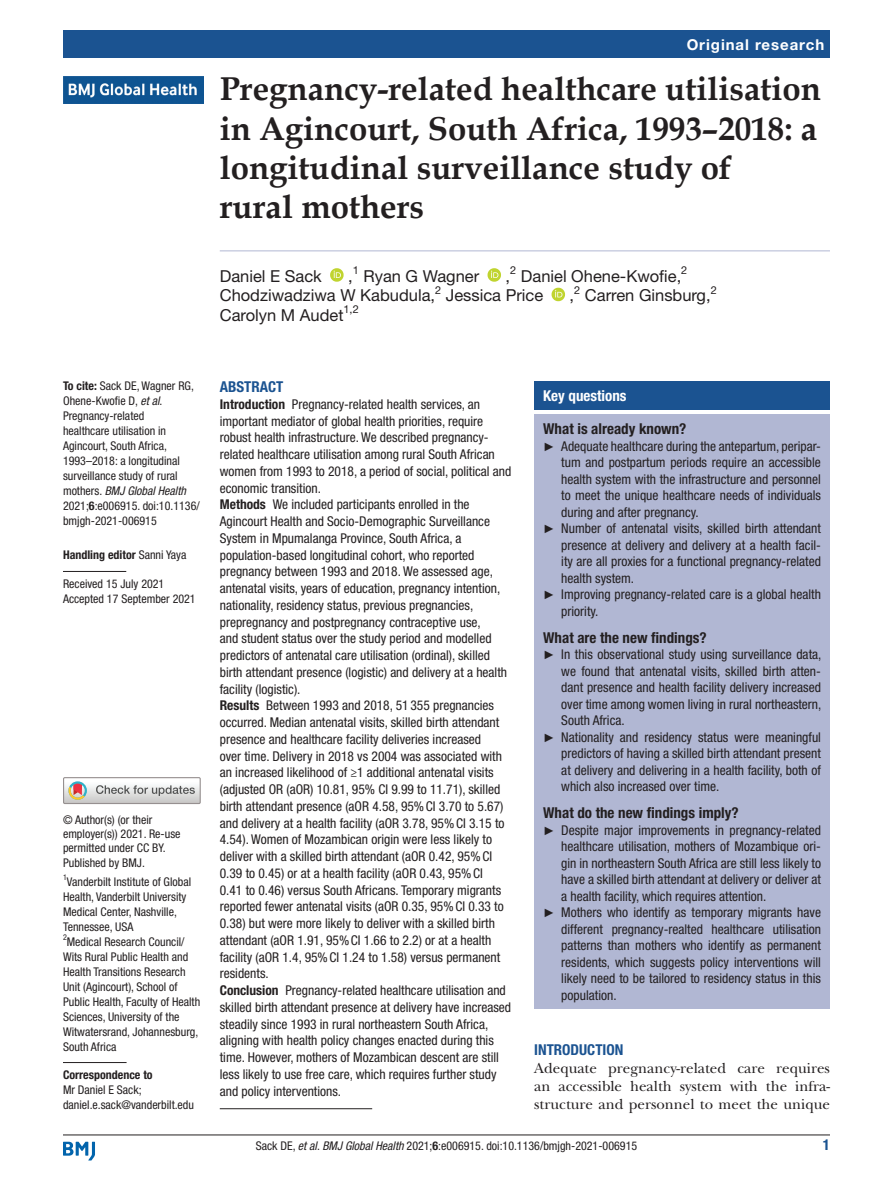
<style>
.page{position:relative;width:893px;height:1191px;background:#fff}
.page>*{position:absolute;margin:0;border:0;box-sizing:border-box;transform-origin:0 0}
.t1{font:700 33px/39px "Book Antiqua";color:#231f20}
.t2{font:16.5px "Helvetica Neue LT Std";color:#231f20}
.t3{font:15px/18px "New Baskerville";color:#231f20;text-align:justify}
.t4{font:700 condensed 15px "Helvetica Neue LT Std";color:#231f20}
.t5{font:700 condensed 15px "Helvetica Neue LT Std";color:#1b5391}
.t6{font:700 15px "Helvetica Neue LT Std";letter-spacing:.065em;color:#fff}
.t7{font:700 condensed 15px "Helvetica Neue LT Std";color:#fff}
.t8{font:condensed 13.5px/16.8px "Helvetica Neue LT Std";color:#231f20}
.t9{font:condensed 12px/15px "Helvetica Neue LT Std";color:#231f20}
.t10{font:700 condensed 12px "Helvetica Neue LT Std";color:#231f20}
.t11{font:10.95px "Helvetica Neue LT Std";color:#231f20}
.s1{font-weight:700}
.s2{font-style:italic}
.s3{font-weight:400}
.s4{font-family:"Arial";font-stretch:normal;font-size:12px}
</style>
<div class="page">
<hr style="left:63px;top:1134px;width:767px;height:1px;background:#231f20">
<svg style="left:63px;top:1141px;width:32px;height:19px"></svg>
<div style="left:63px;top:777px;width:138px;height:27px;border:1px solid #969090"></div>
<svg style="left:64px;top:777px;width:136px;height:26px"></svg>
<hr style="left:220px;top:250px;width:610px;height:1px;background:#b1b7d3">
<svg style="left:330px;top:268px;width:14px;height:14px"></svg>
<svg style="left:487px;top:268px;width:14px;height:14px"></svg>
<svg style="left:552px;top:288px;width:13px;height:13px"></svg>
<div style="left:63px;top:31px;width:767px;height:27px;background:#1b5391"></div>
<hr style="left:63px;top:571px;width:63px;height:1px;background:#231f20">
<hr style="left:63px;top:1062px;width:64px;height:1px;background:#231f20">
<img style="left:63px;top:77px;width:141px;height:27px">
<hr style="left:220px;top:1108px;width:152px;height:1px;background:#231f20">
<div style="left:534px;top:381px;width:296px;height:29px;background:#1b5391"></div>
<div style="left:534px;top:414px;width:296px;height:594px;background:#b1b7d3"></div>
<p class="t6" style="left:687px;top:35px;width:139px">Original research</p>
<h1 class="t1" style="left:220px;top:70px;width:603px">Pregnancy-related healthcare utilisation in Agincourt, South Africa, 1993–2018: a longitudinal surveillance study of<br>rural mothers</h1>
<p class="t11" style="left:353px;top:264px;width:8px">1</p>
<p class="t2" style="left:363px;top:266px;width:117px">Ryan G Wagner</p>
<p class="t2" style="left:506px;top:266px;width:6px">,</p>
<p class="t11" style="left:510px;top:264px;width:8px">2</p>
<p class="t2" style="left:521px;top:266px;width:162px">Daniel Ohene-Kwofie,</p>
<p class="t11" style="left:681px;top:264px;width:8px">2</p>
<p class="t2" style="left:220px;top:266px;width:104px">Daniel E Sack</p>
<p class="t2" style="left:348px;top:266px;width:6px">,</p>
<p class="t2" style="left:220px;top:285px;width:217px">Chodziwadziwa W Kabudula,</p>
<p class="t11" style="left:435px;top:283px;width:8px">2</p>
<p class="t2" style="left:446px;top:285px;width:99px">Jessica Price</p>
<p class="t11" style="left:574px;top:283px;width:8px">2</p>
<p class="t2" style="left:585px;top:285px;width:127px">Carren Ginsburg,</p>
<p class="t11" style="left:711px;top:283px;width:8px">2</p>
<p class="t2" style="left:570px;top:285px;width:6px">,</p>
<p class="t2" style="left:220px;top:305px;width:125px">Carolyn M Audet</p>
<p class="t11" style="left:344px;top:303px;width:17px">1,2</p>
<p class="t9" style="left:63px;top:378px;width:138px"><span class="s1">To cite:</span> Sack DE, Wagner RG,<br>Ohene-Kwofie D, <span class="s2">et al</span>.<br>Pregnancy-related<br>healthcare utilisation in<br>Agincourt, South Africa,<br>1993–2018: a longitudinal surveillance study of rural mothers. <span class="s2">BMJ Global Health<br></span>2021;<span class="s1">6</span>:e006915. doi:10.1136/ bmjgh-2021-006915</p>
<p class="t10" style="left:63px;top:547px;width:125px">Handling editor <span class="s3">Sanni Yaya</span></p>
<p class="t9" style="left:63px;top:576px;width:134px">Received 15 July 2021<br>Accepted 17 September 2021</p>
<p class="t9" style="left:63px;top:812px;width:119px;line-height:14.4px">© Author(s) (or their employer(s)) 2021. Re-use permitted under CC BY.<br>Published by BMJ.</p>
<p class="t9" style="left:63px;top:874px;width:139px"><sup>1</sup>Vanderbilt Institute of Global<br>Health, Vanderbilt University<br>Medical Center, Nashville,<br>Tennessee, USA<br><sup>2</sup>Medical Research Council/<br>Wits Rural Public Health and<br>Health Transitions Research<br>Unit (Agincourt), School of<br>Public Health, Faculty of Health<br>Sciences, University of the<br>Witwatersrand, Johannesburg,<br>South Africa</p>
<p class="t10" style="left:63px;top:1067px;width:91px">Correspondence to</p>
<p class="t9" style="left:63px;top:1082px;width:133px">Mr Daniel E Sack; daniel.e.sack@vanderbilt.edu</p>
<p class="t5" style="left:220px;top:378px;width:65px">ABSTRACT</p>
<p class="t8" style="left:220px;top:396px;width:293px"><span class="s1">Introduction</span> Pregnancy-related health services, an important mediator of global health priorities, require robust health infrastructure. We described pregnancy&shy;related healthcare utilisation among rural South African women from 1993 to 2018, a period of social, political and economic transition.<br><span class="s1">Methods</span> We included participants enrolled in the Agincourt Health and Socio-Demographic Surveillance System in Mpumalanga Province, South Africa, a population-based longitudinal cohort, who reported pregnancy between 1993 and 2018. We assessed age, antenatal visits, years of education, pregnancy intention, nationality, residency status, previous pregnancies, prepregnancy and postpregnancy contraceptive use,<br>and student status over the study period and modelled predictors of antenatal care utilisation (ordinal), skilled birth attendant presence (logistic) and delivery at a health facility (logistic).<br><span class="s1">Results</span> Between 1993 and 2018, 51 355 pregnancies occurred. Median antenatal visits, skilled birth attendant presence and healthcare facility deliveries increased<br>over time. Delivery in 2018 vs 2004 was associated with an increased likelihood of ≥1 additional antenatal visits (adjusted OR (aOR) 10.81, 95% CI 9.99 to 11.71), skilled birth attendant presence (aOR 4.58, 95%CI 3.70 to 5.67) and delivery at a health facility (aOR 3.78, 95%CI 3.15 to 4.54). Women of Mozambican origin were less likely to deliver with a skilled birth attendant (aOR 0.42, 95%CI 0.39 to 0.45) or at a health facility (aOR 0.43, 95%CI<br>0.41 to 0.46) versus South Africans. Temporary migrants reported fewer antenatal visits (aOR 0.35, 95%CI 0.33 to 0.38) but were more likely to deliver with a skilled birth attendant (aOR 1.91, 95%CI 1.66 to 2.2) or at a health facility (aOR 1.4, 95%CI 1.24 to 1.58) versus permanent residents.<br><span class="s1">Conclusion</span> Pregnancy-related healthcare utilisation and skilled birth attendant presence at delivery have increased steadily since 1993 in rural northeastern South Africa, aligning with health policy changes enacted during this time. However, mothers of Mozambican descent are still less likely to use free care, which requires further study and policy interventions.</p>
<p class="t7" style="left:543px;top:387px;width:85px">Key questions</p>
<p class="t4" style="left:543px;top:419px;width:145px">What is already known?</p>
<p class="t8" style="left:543px;top:437px;width:279px"><span class="s4">►</span> Adequate healthcare during the antepartum, peripar-</p>
<p class="t8" style="left:561px;top:454px;width:261px">tum and postpartum periods require an accessible</p>
<p class="t8" style="left:561px;top:470px;width:261px">health system with the infrastructure and personnel</p>
<p class="t8" style="left:561px;top:487px;width:261px">to meet the unique healthcare needs of individuals</p>
<p class="t8" style="left:561px;top:503px;width:139px">during and after pregnancy.</p>
<p class="t8" style="left:543px;top:520px;width:279px"><span class="s4">►</span> Number of antenatal visits, skilled birth attendant</p>
<p class="t8" style="left:561px;top:536px;width:261px">presence at delivery and delivery at a health facil-</p>
<p class="t8" style="left:561px;top:553px;width:261px">ity are all proxies for a functional pregnancy-related</p>
<p class="t8" style="left:561px;top:569px;width:74px">health system.</p>
<p class="t8" style="left:543px;top:586px;width:279px"><span class="s4">►</span> Improving pregnancy-related care is a global health</p>
<p class="t8" style="left:561px;top:602px;width:39px">priority.</p>
<p class="t4" style="left:543px;top:628px;width:165px">What are the new findings?</p>
<p class="t8" style="left:543px;top:646px;width:280px"><span class="s4">►</span> In this observational study using surveillance data,</p>
<p class="t8" style="left:561px;top:662px;width:261px">we found that antenatal visits, skilled birth atten-</p>
<p class="t8" style="left:561px;top:679px;width:261px">dant presence and health facility delivery increased</p>
<p class="t8" style="left:561px;top:695px;width:262px">over time among women living in rural northeastern,</p>
<p class="t8" style="left:561px;top:712px;width:65px">South Africa.</p>
<p class="t8" style="left:543px;top:728px;width:279px"><span class="s4">►</span> Nationality and residency status were meaningful</p>
<p class="t8" style="left:561px;top:745px;width:261px">predictors of having a skilled birth attendant present</p>
<p class="t8" style="left:561px;top:761px;width:261px">at delivery and delivering in a health facility, both of</p>
<p class="t8" style="left:561px;top:778px;width:160px">which also increased over time.</p>
<p class="t4" style="left:543px;top:803px;width:197px">What do the new findings imply?</p>
<p class="t8" style="left:543px;top:821px;width:279px"><span class="s4">►</span> Despite major improvements in pregnancy-related</p>
<p class="t8" style="left:561px;top:838px;width:261px">healthcare utilisation, mothers of Mozambique ori-</p>
<p class="t8" style="left:561px;top:854px;width:261px">gin in northeastern South Africa are still less likely to</p>
<p class="t8" style="left:561px;top:871px;width:261px">have a skilled birth attendant at delivery or deliver at</p>
<p class="t8" style="left:561px;top:887px;width:206px">a health facility, which requires attention.</p>
<p class="t8" style="left:543px;top:904px;width:279px"><span class="s4">►</span> Mothers who identify as temporary migrants have</p>
<p class="t8" style="left:561px;top:920px;width:261px">different pregnancy-realted healthcare utilisation</p>
<p class="t8" style="left:561px;top:937px;width:261px">patterns than mothers who identify as permanent</p>
<p class="t8" style="left:561px;top:953px;width:261px">residents, which suggests policy interventions will</p>
<p class="t8" style="left:561px;top:970px;width:261px">likely need to be tailored to residency status in this</p>
<p class="t8" style="left:561px;top:986px;width:57px">population.</p>
<p class="t5" style="left:534px;top:1041px;width:91px">INTRODUCTION</p>
<p class="t3" style="left:534px;top:1059px;width:297px">Adequate pregnancy-related care requires an accessible health system with the infra&shy;structure and personnel to meet the unique</p>
<p class="t9" style="left:256px;top:1137px;width:383px">Sack DE, <span class="s2">et al</span>. <span class="s2">BMJ Global Health</span> 2021;<span class="s1">6</span>:e006915. doi:10.1136/bmjgh-2021-006915</p>
<p class="t5" style="left:823px;top:1135px;width:9px">1</p>
</div>
